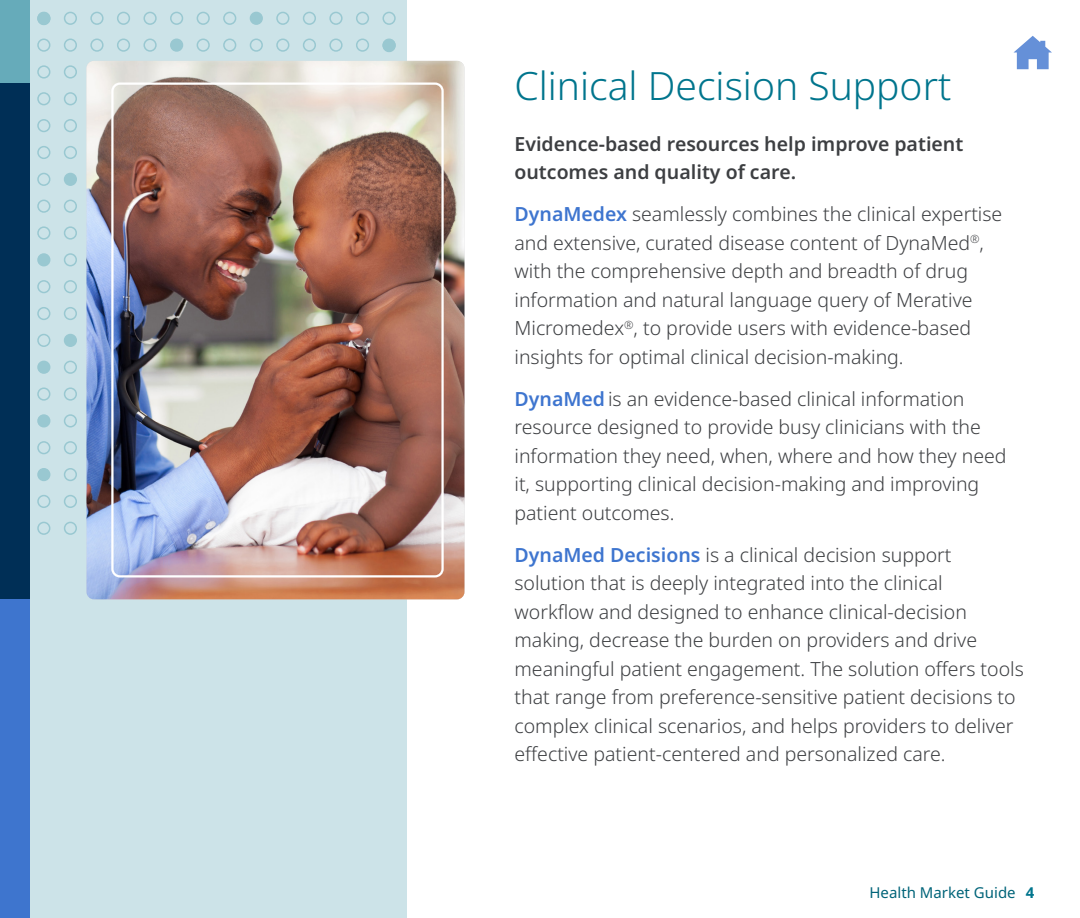
<style>
.page{position:relative;width:1080px;height:918px;background:#fff}
.page>*{position:absolute;margin:0;border:0;box-sizing:border-box;transform-origin:0 0}
.H1{font:300 39px "Noto Sans";color:#00758d}
.H1-2{font:300 19.5px/28.5px "Noto Sans";color:#3d3f42}
.H1-3{font:600 19.5px/28.5px "Noto Sans";color:#3d3f42}
.t1{font:15px "Noto Sans";color:#006479}
.s1{font-weight:600;color:#3e75cf}
.s2{font-weight:700;color:#00758d}
</style>
<div class="page">
<div style="left:0;top:0;width:406px;height:918px;background:#cce3e8"></div>
<svg style="left:1014px;top:36px;width:38px;height:33px"></svg>
<svg style="left:37px;top:11px;width:359px;height:202px"></svg>
<svg style="left:37px;top:226px;width:40px;height:94px"></svg>
<svg style="left:37px;top:333px;width:40px;height:202px"></svg>
<div style="left:0;top:82px;width:30px;height:517px;background:#002f56"></div>
<div style="left:0;top:0;width:30px;height:82px;background:#66abba"></div>
<div style="left:0;top:599px;width:30px;height:319px;background:#3e75ce"></div>
<img style="left:86px;top:61px;width:378px;height:538px">
<div style="left:111px;top:82px;width:333px;height:496px;border:2px solid #fff;border-radius:8px"></div>
<p class="H1" style="left:514px;top:59px;width:438px">Clinical Decision Support</p>
<p class="H1-3" style="left:514px;top:130px;width:450px">Evidence-based resources help improve patient outcomes and quality of care.</p>
<p class="H1-2" style="left:514px;top:200px;width:489px"><span class="s1">DynaMedex</span> seamlessly combines the clinical expertise and extensive, curated disease content of DynaMed<sup>®</sup>, with the comprehensive depth and breadth of drug information and natural language query of Merative Micromedex<sup>®</sup>, to provide users with evidence-based insights for optimal clinical decision-making.</p>
<p class="H1-2" style="left:515px;top:385px;width:494px"><span class="s1">DynaMed</span>is an evidence-based clinical information resource designed to provide busy clinicians with the information they need, when, where and how they need it, supporting clinical decision-making and improving patient outcomes.</p>
<p class="H1-2" style="left:515px;top:541px;width:511px"><span class="s1">DynaMed Decisions</span> is a clinical decision support solution that is deeply integrated into the clinical workflow and designed to enhance clinical-decision making, decrease the burden on providers and drive meaningful patient engagement. The solution offers tools that range from preference-sensitive patient decisions to complex clinical scenarios, and helps providers to deliver effective patient-centered and personalized care.</p>
<p class="t1" style="left:870px;top:882px;width:166px">Health Market Guide <span class="s2">4</span></p>
</div>
